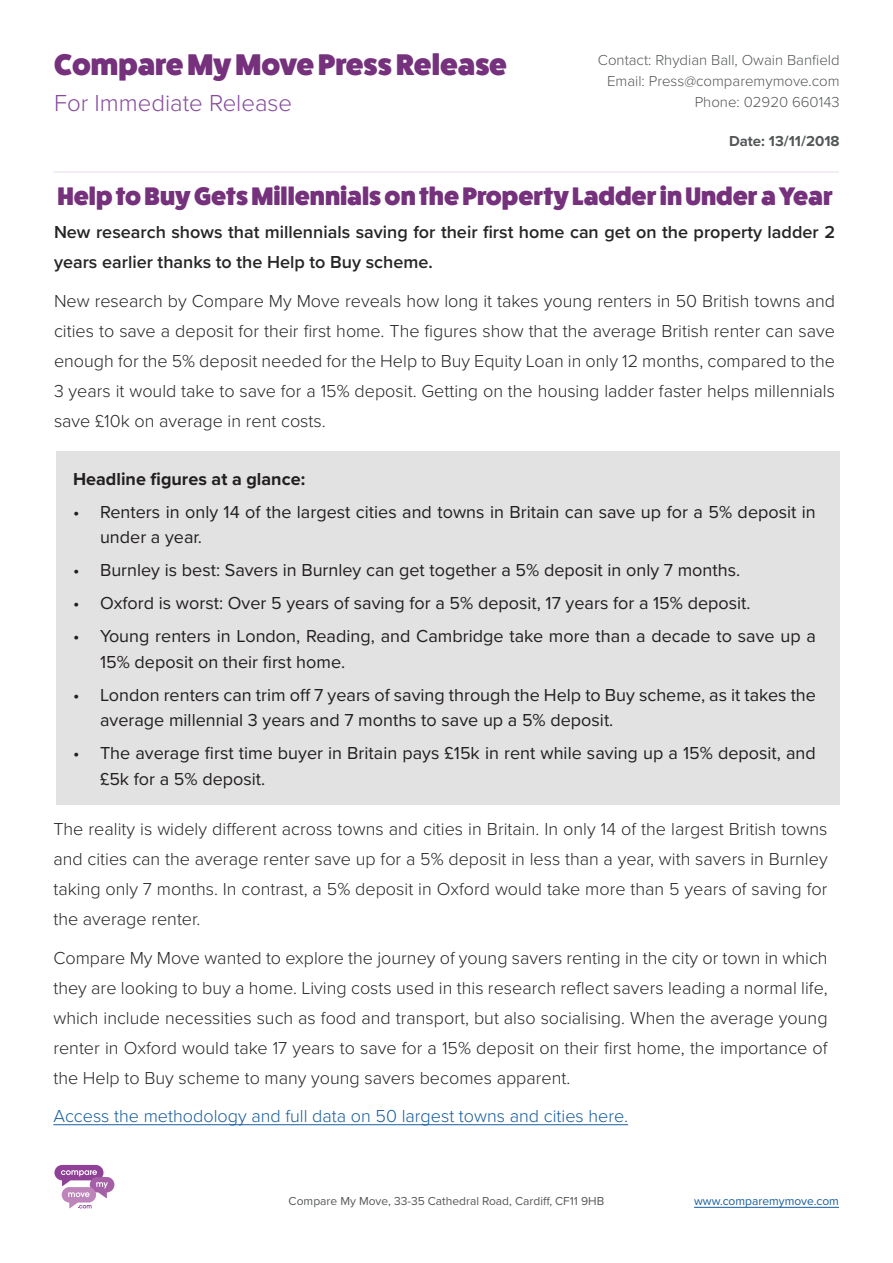
<style>
.page{position:relative;width:893px;height:1263px;background:#fff}
.page>*{position:absolute;margin:0;border:0;box-sizing:border-box;transform-origin:0 0}
.t1{font:800 30px "Fat Frank";color:#75317c}
.t2{font:800 25.5px "Fat Frank";color:#75317c}
.t3{font:300 24px "Proxima Nova";color:#874b9d}
.t4{font:300 18px/30px "Proxima Nova";color:#262626;text-align:justify}
.t5{font:18px/25.5px "Proxima Nova";color:#231f20}
.t6{font:600 18px/30px "Proxima Nova";color:#262626}
.t7{font:300 18px "Proxima Nova";color:#175d9e}
.t8{font:700 18px "Proxima Nova";color:#231f20}
.t9{font:300 15px "Proxima Nova";color:#555859}
.t10{font:700 15px "Proxima Nova";color:#555859}
.t11{font:12px "Proxima Nova";color:#555859}
.t12{font:12px "Proxima Nova";color:#175d9e}
</style>
<div class="page">
<div style="left:56px;top:451px;width:784px;height:354px;background:#e2e2e2"></div>
<hr style="left:54px;top:171px;width:785px;height:1px;background:#874e9c">
<svg style="left:54px;top:1165px;width:60px;height:43px"></svg>
<hr style="left:694px;top:1207px;width:145px;height:1px;background:#175d9e">
<hr style="left:53px;top:1124px;width:575px;height:1px;background:#175d9e">
<p class="t1" style="left:54px;top:48px;width:454px">Compare My Move Press Release</p>
<p class="t3" style="left:54px;top:85px;width:240px">For Immediate Release</p>
<p class="t9" style="left:598px;top:49px;width:243px">Contact: Rhydian Ball, Owain Banfield</p>
<p class="t9" style="left:607px;top:70px;width:234px">Email: Press@comparemymove.com</p>
<p class="t9" style="left:695px;top:91px;width:146px">Phone: 02920 660143</p>
<p class="t10" style="left:729px;top:130px;width:112px">Date: 13/11/2018</p>
<p class="t2" style="left:57px;top:182px;width:777px">Help to Buy Gets Millennials on the Property Ladder in Under a Year</p>
<p class="t6" style="left:54px;top:217px;width:782px">New research shows that millennials saving for their first home can get on the property ladder 2 years earlier thanks to the Help to Buy scheme.</p>
<p class="t4" style="left:54px;top:285px;width:782px">New research by Compare My Move reveals how long it takes young renters in 50 British towns and cities to save a deposit for their first home. The figures show that the average British renter can save enough for the 5% deposit needed for the Help to Buy Equity Loan in only 12 months, compared to the 3 years it would take to save for a 15% deposit. Getting on the housing ladder faster helps millennials save £10k on average in rent costs.</p>
<p class="t8" style="left:73px;top:465px;width:234px">Headline figures at a glance:</p>
<p class="t5" style="left:100px;top:498px;width:717px;text-indent:-27px">• Renters in only 14 of the largest cities and towns in Britain can save up for a 5% deposit in under a year.</p>
<p class="t5" style="left:73px;top:557px;width:669px">• Burnley is best: Savers in Burnley can get together a 5% deposit in only 7 months.</p>
<p class="t5" style="left:73px;top:590px;width:679px">• Oxford is worst: Over 5 years of saving for a 5% deposit, 17 years for a 15% deposit.</p>
<p class="t5" style="left:100px;top:623px;width:717px;text-indent:-27px">• Young renters in London, Reading, and Cambridge take more than a decade to save up a<br>15% deposit on their first home.</p>
<p class="t5" style="left:100px;top:681px;width:717px;text-indent:-27px">• London renters can trim off 7 years of saving through the Help to Buy scheme, as it takes the average millennial 3 years and 7 months to save up a 5% deposit.</p>
<p class="t5" style="left:100px;top:740px;width:717px;text-indent:-27px">• The average first time buyer in Britain pays £15k in rent while saving up a 15% deposit, and £5k for a 5% deposit.</p>
<p class="t4" style="left:53px;top:813px;width:776px">The reality is widely different across towns and cities in Britain. In only 14 of the largest British towns and cities can the average renter save up for a 5% deposit in less than a year, with savers in Burnley taking only 7 months. In contrast, a 5% deposit in Oxford would take more than 5 years of saving for the average renter.</p>
<p class="t4" style="left:53px;top:942px;width:776px">Compare My Move wanted to explore the journey of young savers renting in the city or town in which they are looking to buy a home. Living costs used in this research reflect savers leading a normal life, which include necessities such as food and transport, but also socialising. When the average young renter in Oxford would take 17 years to save for a 15% deposit on their first home, the importance of the Help to Buy scheme to many young savers becomes apparent.</p>
<p class="t7" style="left:53px;top:1103px;width:576px">Access the methodology and full data on 50 largest towns and cities here.</p>
<p class="t11" style="left:289px;top:1192px;width:317px">Compare My Move, 33-35 Cathedral Road, Cardiff, CF11 9HB</p>
<p class="t12" style="left:694px;top:1192px;width:146px">www.comparemymove.com</p>
</div>
